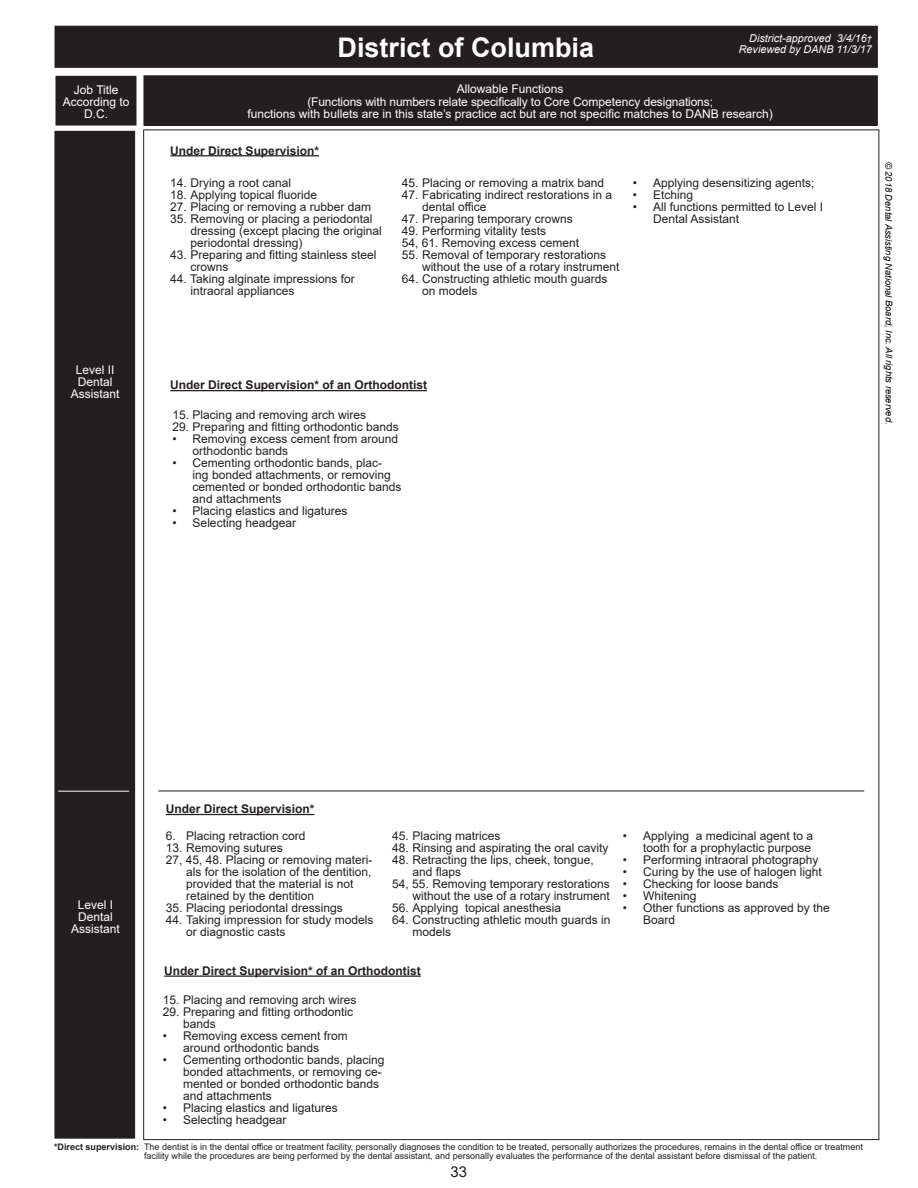
<style>
.page{position:relative;width:918px;height:1188px;background:#fff}
.page>*{position:absolute;margin:0;border:0;box-sizing:border-box;transform-origin:0 0}
.t1{font:700 27px "Arial";color:#fff}
.t2{font:15px "Arial";color:#231f20}
.t3{font:12px/12px "Arial";color:#231f20}
.t4{font:12px/12px "Arial";color:#fff;text-align:center}
.t5{font:700 12px "Arial";color:#231f20}
.t6{font:italic 10.8px/11.2px "Arial";color:#fff;text-align:right}
.t7{font:italic 9.3px "Arial";color:#040503}
.t8{font:9px/9px "Arial";color:#231f20}
.s1{font-size:9px}
.s2{font-weight:700}
</style>
<div class="page">
<div style="left:55px;top:26px;width:822px;height:41px;background:#231f20"></div>
<div style="left:55px;top:26px;width:823px;height:42px;border:2px solid #231f20"></div>
<div style="left:144px;top:76px;width:733px;height:49px;background:#231f20"></div>
<div style="left:143px;top:75px;width:735px;height:51px;border:2px solid #231f20"></div>
<div style="left:56px;top:77px;width:80px;height:48px;background:#231f20"></div>
<div style="left:56px;top:76px;width:80px;height:50px;border:2px solid #231f20"></div>
<div style="left:54px;top:130px;width:82px;height:1009px;background:#231f20"></div>
<div style="left:54px;top:130px;width:82px;height:1009px;border:1px solid #fff"></div>
<hr style="left:166px;top:814px;width:149px;height:1px;background:#231f20">
<hr style="left:158px;top:791px;width:706px;height:1px;background:#231f20">
<hr style="left:170px;top:155px;width:149px;height:1px;background:#231f20">
<hr style="left:58px;top:791px;width:71px;height:1px;background:#fff">
<hr style="left:170px;top:390px;width:257px;height:1px;background:#231f20">
<hr style="left:164px;top:975px;width:257px;height:2px;background:#231f20">
<p class="t1" style="left:338px;top:28px;width:258px">District of Columbia</p>
<p class="t6" style="left:739px;top:32px;width:135px">District-approved 3/4/16<span class="s1">†<br></span>Reviewed by DANB 11/3/17</p>
<p class="t4" style="left:74px;top:84px;width:46px">Job Title</p>
<p class="t4" style="left:457px;top:83px;width:108px">Allowable Functions</p>
<p class="t4" style="left:63px;top:96px;width:68px">According to<br>D.C.</p>
<p class="t4" style="left:248px;top:95px;width:527px">(Functions with numbers relate specifically to Core Competency designations;<br>functions with bullets are in this state’s practice act but are not specific matches to DANB research)</p>
<p class="t4" style="left:71px;top:364px;width:50px">Level II<br>Dental<br>Assistant</p>
<p class="t5" style="left:170px;top:142px;width:150px">Under Direct Supervision*</p>
<p class="t3" style="left:170px;top:176px;width:122px">14. Drying a root canal</p>
<p class="t3" style="left:170px;top:188px;width:148px">18. Applying topical fluoride</p>
<p class="t3" style="left:170px;top:200px;width:202px">27. Placing or removing a rubber dam</p>
<p class="t3" style="left:191px;top:212px;width:193px;text-indent:-20px">35. Removing or placing a periodontal dressing (except placing the original periodontal dressing)</p>
<p class="t3" style="left:191px;top:248px;width:188px;text-indent:-20px">43. Preparing and fitting stainless steel crowns</p>
<p class="t3" style="left:191px;top:272px;width:166px;text-indent:-20px">44. Taking alginate impressions for intraoral appliances</p>
<p class="t3" style="left:402px;top:176px;width:204px">45. Placing or removing a matrix band</p>
<p class="t3" style="left:422px;top:188px;width:192px;text-indent:-20px">47. Fabricating indirect restorations in a dental office</p>
<p class="t3" style="left:402px;top:212px;width:172px">47. Preparing temporary crowns</p>
<p class="t3" style="left:402px;top:224px;width:179px">49. Performing vitality tests<br>54, 61. Removing excess cement</p>
<p class="t3" style="left:422px;top:248px;width:199px;text-indent:-20px">55. Removal of temporary restorations without the use of a rotary instrument</p>
<p class="t3" style="left:422px;top:272px;width:187px;text-indent:-20px">64. Constructing athletic mouth guards on models</p>
<p class="t3" style="left:633px;top:176px;width:183px">• Applying desensitizing agents;</p>
<p class="t3" style="left:633px;top:188px;width:62px">• Etching</p>
<p class="t3" style="left:653px;top:200px;width:172px;text-indent:-20px">• All functions permitted to Level I<br>Dental Assistant</p>
<p class="t5" style="left:170px;top:377px;width:258px">Under Direct Supervision* of an Orthodontist</p>
<p class="t3" style="left:172px;top:409px;width:195px">15. Placing and removing arch wires</p>
<p class="t3" style="left:172px;top:421px;width:228px">29. Preparing and fitting orthodontic bands</p>
<p class="t3" style="left:193px;top:433px;width:207px;text-indent:-20px">• Removing excess cement from around orthodontic bands</p>
<p class="t3" style="left:193px;top:457px;width:210px;text-indent:-20px">• Cementing orthodontic bands, plac-<br>ing bonded attachments, or removing cemented or bonded orthodontic bands and attachments</p>
<p class="t3" style="left:172px;top:505px;width:176px">• Placing elastics and ligatures</p>
<p class="t3" style="left:172px;top:517px;width:125px">• Selecting headgear</p>
<p class="t7" style="left:895px;top:162px;width:264px;rotate:90deg">© 2018 Dental Assisting National Board, Inc. All rights reserved.</p>
<p class="t4" style="left:71px;top:898px;width:50px">Level I<br>Dental<br>Assistant</p>
<p class="t5" style="left:166px;top:801px;width:150px">Under Direct Supervision*</p>
<p class="t3" style="left:166px;top:830px;width:141px">6. Placing retraction cord</p>
<p class="t3" style="left:166px;top:842px;width:118px">13. Removing sutures</p>
<p class="t3" style="left:166px;top:854px;width:208px">27, 45, 48. Placing or removing materi-</p>
<p class="t3" style="left:186px;top:866px;width:187px">als for the isolation of the dentition,</p>
<p class="t3" style="left:186px;top:878px;width:169px">provided that the material is not</p>
<p class="t3" style="left:186px;top:890px;width:130px">retained by the dentition</p>
<p class="t3" style="left:166px;top:902px;width:178px">35. Placing periodontal dressings</p>
<p class="t3" style="left:186px;top:914px;width:189px;text-indent:-20px">44. Taking impression for study models or diagnostic casts</p>
<p class="t3" style="left:392px;top:830px;width:110px">45. Placing matrices</p>
<p class="t3" style="left:392px;top:842px;width:218px">48. Rinsing and aspirating the oral cavity</p>
<p class="t3" style="left:392px;top:854px;width:203px">48. Retracting the lips, cheek, tongue,</p>
<p class="t3" style="left:413px;top:866px;width:50px">and flaps</p>
<p class="t3" style="left:392px;top:878px;width:219px">54, 55. Removing temporary restorations</p>
<p class="t3" style="left:413px;top:890px;width:199px">without the use of a rotary instrument</p>
<p class="t3" style="left:392px;top:902px;width:170px">56. Applying topical anesthesia</p>
<p class="t3" style="left:413px;top:914px;width:200px;text-indent:-20px">64. Constructing athletic mouth guards in models</p>
<p class="t5" style="left:164px;top:962px;width:258px">Under Direct Supervision* of an Orthodontist</p>
<p class="t3" style="left:163px;top:994px;width:195px">15. Placing and removing arch wires</p>
<p class="t3" style="left:183px;top:1006px;width:172px;text-indent:-20px">29. Preparing and fitting orthodontic bands</p>
<p class="t3" style="left:183px;top:1030px;width:166px;text-indent:-20px">• Removing excess cement from around orthodontic bands</p>
<p class="t3" style="left:183px;top:1054px;width:203px;text-indent:-20px">• Cementing orthodontic bands, placing bonded attachments, or removing ce&shy;mented or bonded orthodontic bands and attachments</p>
<p class="t3" style="left:163px;top:1102px;width:176px">• Placing elastics and ligatures</p>
<p class="t3" style="left:163px;top:1114px;width:125px">• Selecting headgear</p>
<p class="t3" style="left:623px;top:830px;width:192px;text-align:right">• Applying a medicinal agent to a tooth for a prophylactic purpose</p>
<p class="t3" style="left:623px;top:854px;width:197px">• Performing intraoral photography</p>
<p class="t3" style="left:623px;top:866px;width:201px">• Curing by the use of halogen light</p>
<p class="t3" style="left:623px;top:878px;width:157px">• Checking for loose bands</p>
<p class="t3" style="left:623px;top:890px;width:75px">• Whitening</p>
<p class="t3" style="left:643px;top:902px;width:188px;text-indent:-20px">• Other functions as approved by the<br>Board</p>
<p class="t8" style="left:144px;top:1142px;width:720px;text-indent:-90px"><span class="s2">*Direct supervision:</span> The dentist is in the dental office or treatment facility, personally diagnoses the condition to be treated, personally authorizes the procedures, remains in the dental office or treatment facility while the procedures are being performed by the dental assistant, and personally evaluates the performance of the dental assistant before dismissal of the patient.</p>
<p class="t2" style="left:451px;top:1162px;width:18px">33</p>
</div>
